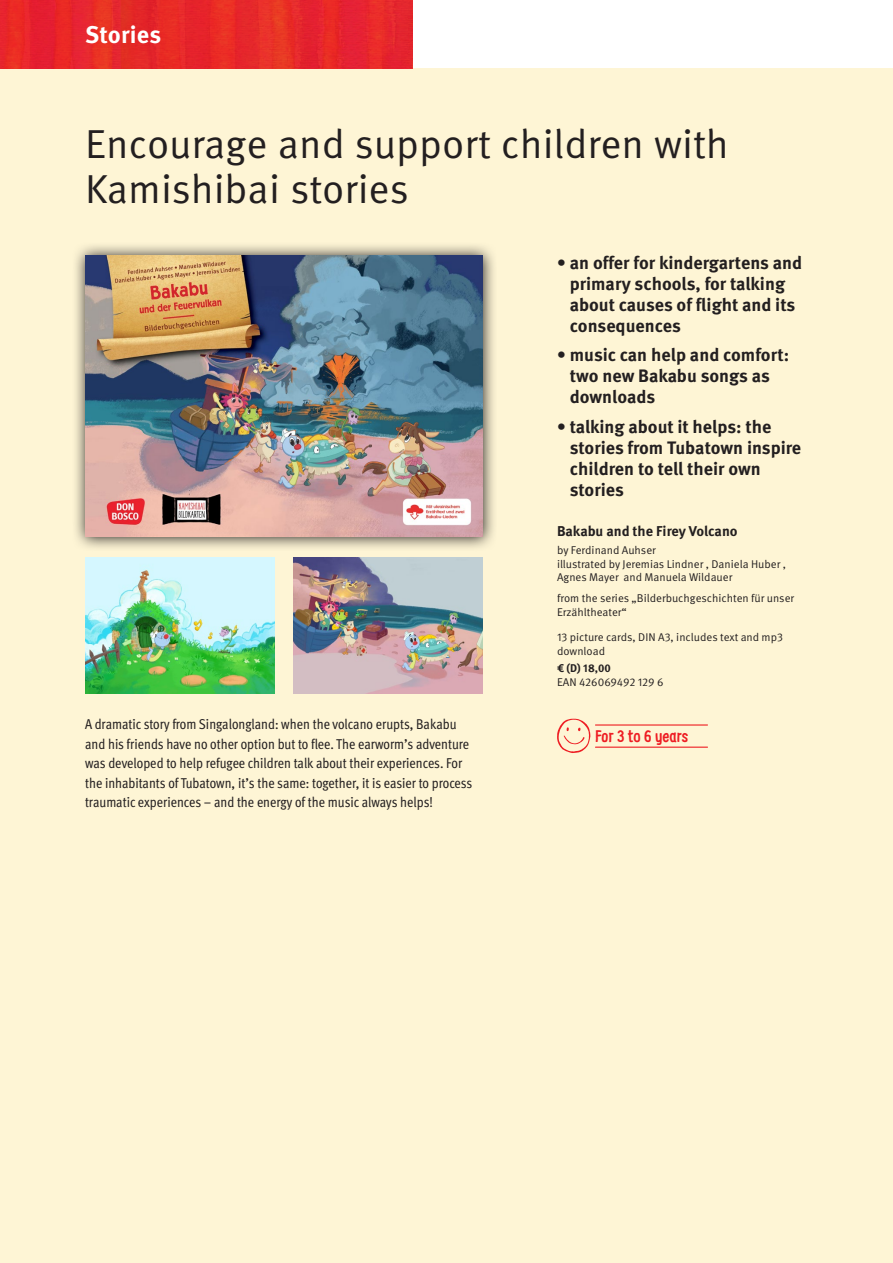
<style>
.page{position:relative;width:893px;height:1263px;background:#fff}
.page>*{position:absolute;margin:0;border:0;box-sizing:border-box;transform-origin:0 0}
.Headline{font:40.5px/45px "Meta OT Norm";color:#231f20}
.t1{font:700 24px "Meta OT";letter-spacing:.01em;color:#fff}
.t2{font:700 18px/21px "Meta OT";color:#231f20}
.t3{font:700 16.5px "Supernettcn";color:#ee1d23}
.t4{font:condensed 14.25px/19.5px "Meta OT";color:#231f20}
.Titel{font:700 14.25px "Meta OT";color:#231f20}
.Autor{font:11.25px/13.5px "Meta OT Norm";color:#231f20}
.Reihe{font:11.25px/13.5px "Meta OT Norm";color:#231f20}
.Ausstattung{font:11.25px/13.5px "Meta OT Norm";color:#231f20}
.ISBN{font:11.25px "Meta OT Norm";color:#231f20}
.Preis{font:700 11.25px "Meta OT";color:#231f20}
</style>
<div class="page">
<div style="left:0;top:68px;width:893px;height:1195px;background:#fef5d5"></div>
<img style="left:0;top:0;width:412px;height:68px">
<svg style="left:75px;top:245px;width:419px;height:303px;background:#ccc3ab"></svg>
<img style="left:85px;top:255px;width:398px;height:281px">
<svg style="left:557px;top:719px;width:33px;height:34px"></svg>
<hr style="left:595px;top:724px;width:112px;height:1px;background:#ee1d23">
<hr style="left:595px;top:747px;width:112px;height:1px;background:#ee1d23">
<img style="left:85px;top:557px;width:189px;height:136px">
<img style="left:293px;top:557px;width:190px;height:136px">
<h2 class="t1" style="left:85px;top:19px;width:78px">Stories</h2>
<p class="Headline" style="left:85px;top:122px;width:645px">Encourage and support children with<br>Kamishibai stories</p>
<p class="t2" style="left:570px;top:252px;width:234px;text-indent:-13px">• an offer for kindergartens and primary schools, for talking about causes of flight and its consequences</p>
<p class="t2" style="left:570px;top:345px;width:221px;text-indent:-13px">• music can help and comfort: two new Bakabu songs as downloads</p>
<p class="t2" style="left:570px;top:416px;width:233px;text-indent:-13px">• talking about it helps: the stories from Tubatown inspire children to tell their own stories</p>
<p class="Titel" style="left:557px;top:522px;width:182px">Bakabu and the Firey Volcano</p>
<p class="Autor" style="left:557px;top:543px;width:100px">by Ferdinand Auhser</p>
<p class="Autor" style="left:557px;top:557px;width:231px">illustrated by Jeremias Lindner , Daniela Huber ,<br>Agnes Mayer and Manuela Wildauer</p>
<p class="Reihe" style="left:557px;top:592px;width:239px">from the series „Bilderbuchgeschichten für unser<br>Erzähltheater“</p>
<p class="Ausstattung" style="left:557px;top:631px;width:228px">13 picture cards, DIN A3, includes text and mp3 download</p>
<p class="Preis" style="left:557px;top:661px;width:55px">€ (D) 18,00</p>
<p class="ISBN" style="left:557px;top:675px;width:108px">EAN 426069492 129 6</p>
<p class="t4" style="left:85px;top:714px;width:389px">A dramatic story from Singalongland: when the volcano erupts, Bakabu and his friends have no other option but to flee. The earworm’s adventure was developed to help refugee children talk about their experiences. For the inhabitants of Tubatown, it’s the same: together, it is easier to process traumatic experiences – and the energy of the music always helps!</p>
<p class="t3" style="left:595px;top:725px;width:95px">For 3 to 6 years</p>
</div>
